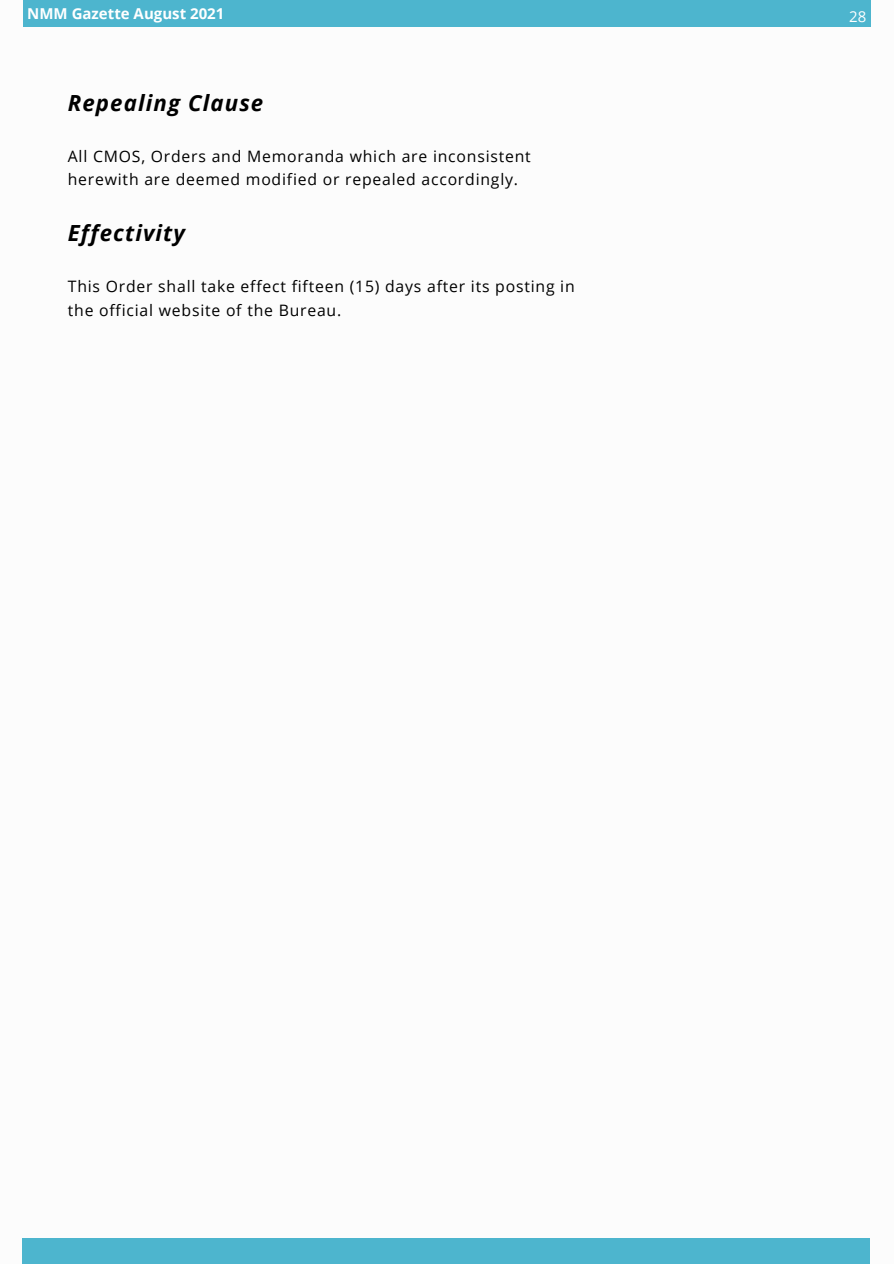
<style>
.page{position:relative;width:894px;height:1264px;background:#fff}
.page>*{position:absolute;margin:0;border:0;box-sizing:border-box;transform-origin:0 0}
.t1{font:italic 700 22.2px "Open Sans";letter-spacing:.05em;color:#000}
.t2{font:15.75px/23.7px "Open Sans";letter-spacing:.05em;color:#000}
.t3{font:700 15px "Open Sans";color:#fff}
.t4{font:15px "Open Sans";color:#fff}
</style>
<div class="page">
<div style="left:23px;top:0;width:847px;height:26px;background:#4db5ce"></div>
<div style="left:23px;top:1238px;width:846px;height:25px;background:#4db5ce"></div>
<p class="t3" style="left:27px;top:3px;width:198px">NMM Gazette August 2021</p>
<p class="t4" style="left:848px;top:6px;width:19px">28</p>
<h1 class="t1" style="left:68px;top:87px;width:197px">Repealing Clause</h1>
<p class="t2" style="left:68px;top:144px;width:464px">All CMOS, Orders and Memoranda which are inconsistent herewith are deemed modified or repealed accordingly.</p>
<h1 class="t1" style="left:68px;top:217px;width:119px">Effectivity</h1>
<p class="t2" style="left:68px;top:274px;width:508px">This Order shall take effect fifteen (15) days after its posting in the official website of the Bureau.</p>
</div>
